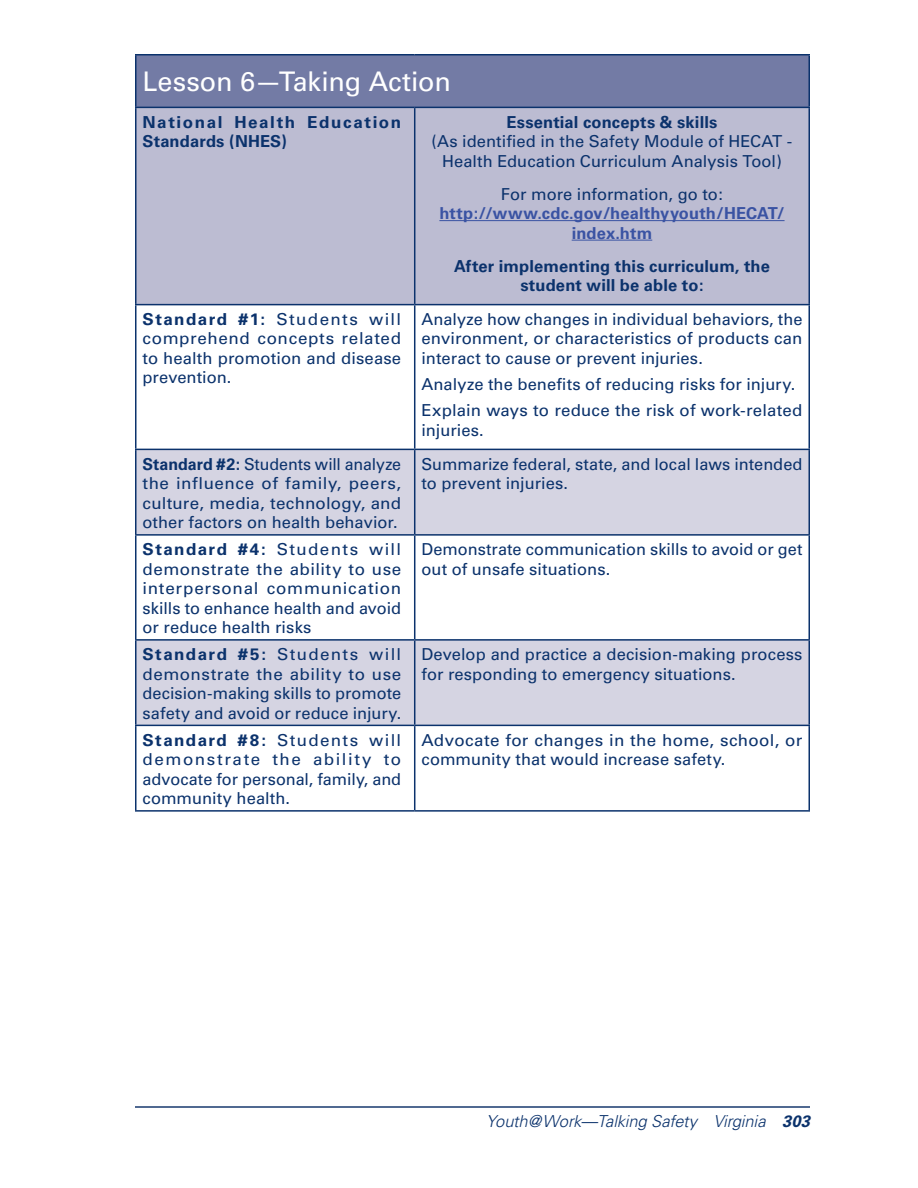
<style>
.page{position:relative;width:918px;height:1188px;background:#fff}
.page>*{position:absolute;margin:0;border:0;box-sizing:border-box;transform-origin:0 0}
.Appendix_Table_Heade{font:27px "Univers";letter-spacing:-.005em;color:#fff}
.Appendix_Lesson_Tabl{font:16.5px/19.5px "Univers";letter-spacing:.005em;color:#0b326c;text-align:justify}
.Appendix_table_heade{font:16.5px/19.5px "Univers";color:#0b326c;text-align:center}
.Appendix_table_heade-2{font:700 16.5px/19.5px "Univers";letter-spacing:.01em;color:#0b326c;text-align:center}
.Appendix_table_heade-3{font:700 16.5px/19.5px "Univers";letter-spacing:.01em;color:#3a53a3;text-align:center}
.Appendix_Lesson_Tabl-2{font:700 16.5px/19.5px "Univers";letter-spacing:.09em;color:#0b326c}
.t1{font:italic 300 16.5px "Univers";letter-spacing:-.005em;color:#0b326c}
.s1{font-weight:700}
</style>
<div class="page">
<hr style="left:135px;top:1106px;width:675px;height:2px;background:#17386e">
<div style="left:136px;top:55px;width:673px;height:52px;background:#737ba5"></div>
<div style="left:136px;top:108px;width:672px;height:196px;background:#bcbcd2"></div>
<svg style="left:136px;top:305px;width:672px;height:505px"></svg>
<svg style="left:136px;top:450px;width:672px;height:275px;fill:#d5d4e2"></svg>
<hr style="left:135px;top:449px;width:280px;height:1px;background:#0b326c">
<hr style="left:135px;top:534px;width:280px;height:2px;background:#0b326c">
<hr style="left:135px;top:639px;width:280px;height:2px;background:#0b326c">
<hr style="left:135px;top:725px;width:280px;height:1px;background:#0b326c">
<hr style="left:135px;top:810px;width:280px;height:2px;background:#0b326c">
<hr style="left:808px;top:450px;width:2px;height:84px;background:#0b326c">
<hr style="left:808px;top:536px;width:2px;height:103px;background:#0b326c">
<hr style="left:808px;top:641px;width:2px;height:84px;background:#0b326c">
<hr style="left:808px;top:726px;width:2px;height:84px;background:#0b326c">
<hr style="left:415px;top:449px;width:395px;height:1px;background:#0b326c">
<hr style="left:415px;top:534px;width:395px;height:2px;background:#0b326c">
<hr style="left:415px;top:639px;width:395px;height:2px;background:#0b326c">
<hr style="left:415px;top:725px;width:395px;height:1px;background:#0b326c">
<hr style="left:415px;top:810px;width:395px;height:2px;background:#0b326c">
<hr style="left:135px;top:450px;width:1px;height:84px;background:#0b326c">
<hr style="left:414px;top:450px;width:1px;height:84px;background:#0b326c">
<hr style="left:135px;top:536px;width:1px;height:103px;background:#0b326c">
<hr style="left:414px;top:536px;width:1px;height:103px;background:#0b326c">
<hr style="left:135px;top:641px;width:1px;height:84px;background:#0b326c">
<hr style="left:414px;top:641px;width:1px;height:84px;background:#0b326c">
<hr style="left:135px;top:726px;width:1px;height:84px;background:#0b326c">
<hr style="left:414px;top:726px;width:1px;height:84px;background:#0b326c">
<hr style="left:135px;top:305px;width:1px;height:144px;background:#0b326c">
<hr style="left:414px;top:305px;width:1px;height:144px;background:#0b326c">
<hr style="left:808px;top:305px;width:2px;height:144px;background:#0b326c">
<hr style="left:135px;top:54px;width:280px;height:2px;background:#0b326c">
<hr style="left:135px;top:56px;width:1px;height:51px;background:#0b326c">
<hr style="left:415px;top:54px;width:395px;height:2px;background:#0b326c">
<hr style="left:808px;top:56px;width:2px;height:51px;background:#0b326c">
<hr style="left:415px;top:107px;width:395px;height:1px;background:#0b326c">
<hr style="left:808px;top:108px;width:2px;height:196px;background:#0b326c">
<hr style="left:415px;top:304px;width:395px;height:1px;background:#0b326c">
<hr style="left:135px;top:107px;width:280px;height:1px;background:#0b326c">
<hr style="left:135px;top:108px;width:1px;height:196px;background:#0b326c">
<hr style="left:414px;top:108px;width:1px;height:196px;background:#0b326c">
<hr style="left:135px;top:304px;width:280px;height:1px;background:#0b326c">
<hr style="left:439px;top:220px;width:346px;height:1px;background:#3a53a3">
<hr style="left:572px;top:240px;width:80px;height:1px;background:#3a53a3">
<p class="Appendix_Table_Heade" style="left:142px;top:66px;width:310px">Lesson 6—Taking Action</p>
<p class="Appendix_Lesson_Tabl-2" style="left:142px;top:112px;width:260px">National Health Education<br>Standards (NHES)</p>
<p class="Appendix_table_heade-2" style="left:507px;top:112px;width:212px">Essential concepts &amp; skills</p>
<p class="Appendix_table_heade" style="left:432px;top:132px;width:362px">(As identified in the Safety Module of HECAT -<br>Health Education Curriculum Analysis Tool)</p>
<p class="Appendix_table_heade" style="left:501px;top:184px;width:224px">For more information, go to:</p>
<p class="Appendix_table_heade-3" style="left:439px;top:204px;width:347px">http://www.cdc.gov/healthyyouth/HECAT/ index.htm</p>
<p class="Appendix_table_heade-2" style="left:454px;top:256px;width:317px">After implementing this curriculum, the student will be able to:</p>
<p class="Appendix_Lesson_Tabl" style="left:142px;top:309px;width:260px"><span class="s1">Standard #1:</span> Students will comprehend concepts related to health promotion and disease prevention.</p>
<p class="Appendix_Lesson_Tabl" style="left:421px;top:309px;width:383px">Analyze how changes in individual behaviors, the environment, or characteristics of products can interact to cause or prevent injuries.</p>
<p class="Appendix_Lesson_Tabl" style="left:421px;top:375px;width:375px">Analyze the benefits of reducing risks for injury.</p>
<p class="Appendix_Lesson_Tabl" style="left:421px;top:401px;width:383px">Explain ways to reduce the risk of work-related injuries.</p>
<p class="Appendix_Lesson_Tabl" style="left:142px;top:454px;width:260px"><span class="s1">Standard #2:</span> Students will analyze the influence of family, peers, culture, media, technology, and other factors on health behavior.</p>
<p class="Appendix_Lesson_Tabl" style="left:421px;top:454px;width:383px">Summarize federal, state, and local laws intended to prevent injuries.</p>
<p class="Appendix_Lesson_Tabl" style="left:142px;top:540px;width:260px"><span class="s1">Standard #4:</span> Students will demonstrate the ability to use interpersonal communication skills to enhance health and avoid or reduce health risks</p>
<p class="Appendix_Lesson_Tabl" style="left:421px;top:540px;width:383px">Demonstrate communication skills to avoid or get out of unsafe situations.</p>
<p class="Appendix_Lesson_Tabl" style="left:142px;top:645px;width:260px"><span class="s1">Standard #5:</span> Students will demonstrate the ability to use decision-making skills to promote safety and avoid or reduce injury.</p>
<p class="Appendix_Lesson_Tabl" style="left:421px;top:645px;width:383px">Develop and practice a decision-making process for responding to emergency situations.</p>
<p class="Appendix_Lesson_Tabl" style="left:142px;top:730px;width:260px"><span class="s1">Standard #8:</span> Students will demonstrate the ability to advocate for personal, family, and community health.</p>
<p class="Appendix_Lesson_Tabl" style="left:421px;top:730px;width:382px">Advocate for changes in the home, school, or community that would increase safety.</p>
<p class="t1" style="left:486px;top:1111px;width:325px">Youth@Work—Talking Safety Virginia <span class="s1">303</span></p>
</div>
